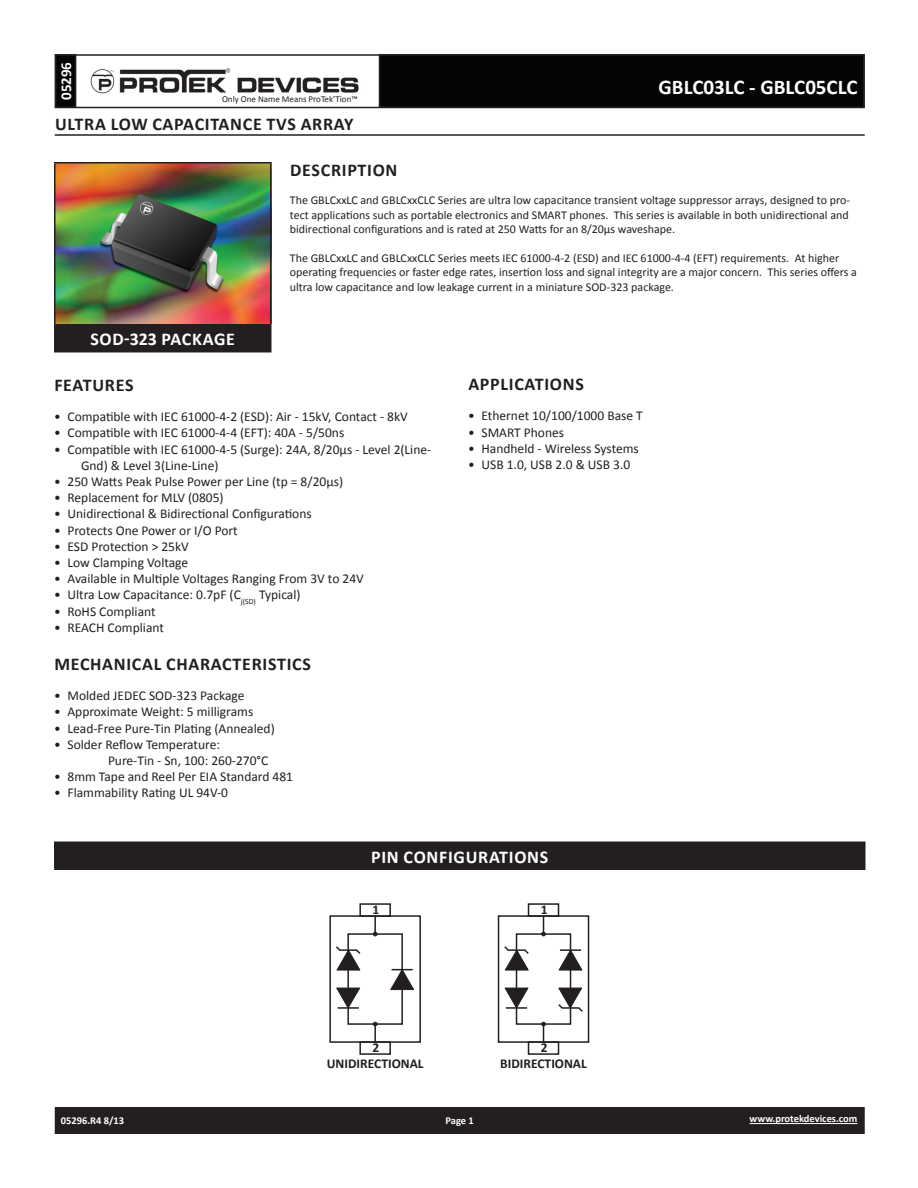
<style>
.page{position:relative;width:918px;height:1188px;background:#fff}
.page>*{position:absolute;margin:0;border:0;box-sizing:border-box;transform-origin:0 0}
.t1{font:700 21px "Calibri";color:#fff}
.t2{font:700 18px "Calibri";letter-spacing:.04em;color:#231f20}
.t3{font:700 18px "Calibri";letter-spacing:.04em;color:#fff}
.t4{font:700 15px "Calibri";color:#fff}
.t5{font:13.5px/16.2px "Calibri";color:#231f20}
.t6{font:700 13.5px/16px "Calibri";color:#231f20;text-align:center}
.t7{font:12px/14.4px "Calibri";color:#231f20;text-align:justify}
.t8{font:700 10.5px "Calibri";color:#fff}
.t9{font:9px "Calibri";color:#231f20}
</style>
<div class="page">
<div style="left:56px;top:1108px;width:808px;height:25px;background:#231f20"></div>
<div style="left:55px;top:1107px;width:810px;height:27px;border:2px solid #231f20"></div>
<div style="left:56px;top:55px;width:20px;height:52px;background:#040503"></div>
<div style="left:55px;top:54px;width:21px;height:54px;border:2px solid #231f20"></div>
<div style="left:380px;top:55px;width:484px;height:52px;background:#040503"></div>
<div style="left:55px;top:54px;width:810px;height:54px;border:2px solid #231f20"></div>
<img style="left:90px;top:68px;width:269px;height:26px">
<hr style="left:750px;top:1123px;width:107px;height:1px;background:#fff">
<hr style="left:55px;top:134px;width:810px;height:2px;background:#231f20">
<img style="left:56px;top:164px;width:214px;height:160px">
<div style="left:55px;top:325px;width:216px;height:27px;background:#231f20"></div>
<hr style="left:54px;top:162px;width:218px;height:2px;background:#231f20">
<hr style="left:54px;top:164px;width:2px;height:160px;background:#231f20">
<hr style="left:270px;top:164px;width:2px;height:160px;background:#231f20">
<hr style="left:54px;top:324px;width:218px;height:2px;background:#231f20">
<hr style="left:54px;top:326px;width:2px;height:25px;background:#231f20">
<hr style="left:270px;top:326px;width:2px;height:25px;background:#231f20">
<hr style="left:54px;top:351px;width:218px;height:1px;background:#231f20">
<div style="left:55px;top:842px;width:810px;height:27px;background:#231f20"></div>
<hr style="left:54px;top:842px;width:812px;height:1px;background:#231f20">
<hr style="left:54px;top:843px;width:2px;height:25px;background:#231f20">
<hr style="left:864px;top:843px;width:2px;height:25px;background:#231f20">
<hr style="left:54px;top:868px;width:812px;height:2px;background:#231f20">
<div style="left:498px;top:915px;width:91px;height:128px;border:2px solid #231f20"></div>
<div style="left:528px;top:903px;width:31px;height:14px;border:2px solid #231f20"></div>
<div style="left:528px;top:1041px;width:31px;height:14px;border:2px solid #231f20"></div>
<svg style="left:504px;top:987px;width:25px;height:22px"></svg>
<hr style="left:506px;top:1007px;width:21px;height:2px;background:#231f20">
<svg style="left:558px;top:987px;width:25px;height:26px"></svg>
<svg style="left:558px;top:949px;width:25px;height:22px"></svg>
<hr style="left:560px;top:949px;width:21px;height:2px;background:#231f20">
<svg style="left:541px;top:1025px;width:5px;height:17px"></svg>
<svg style="left:541px;top:916px;width:5px;height:17px"></svg>
<div style="left:516px;top:933px;width:55px;height:92px;border:2px solid #231f20"></div>
<svg style="left:504px;top:945px;width:25px;height:26px"></svg>
<div style="left:329px;top:915px;width:92px;height:128px;border:2px solid #231f20"></div>
<div style="left:359px;top:903px;width:32px;height:14px;border:2px solid #231f20"></div>
<div style="left:359px;top:1041px;width:32px;height:14px;border:2px solid #231f20"></div>
<svg style="left:336px;top:987px;width:24px;height:22px"></svg>
<hr style="left:338px;top:1007px;width:21px;height:2px;background:#231f20">
<svg style="left:390px;top:969px;width:24px;height:21px"></svg>
<svg style="left:373px;top:1025px;width:4px;height:17px"></svg>
<svg style="left:373px;top:916px;width:4px;height:17px"></svg>
<div style="left:347px;top:933px;width:56px;height:92px;border:2px solid #231f20"></div>
<svg style="left:336px;top:945px;width:25px;height:26px"></svg>
<p class="t4" style="left:56px;top:100px;width:40px;rotate:-90deg">05296</p>
<p class="t9" style="left:222px;top:93px;width:137px">Only One Name Means ProTek’Tion™</p>
<h1 class="t1" style="left:659px;top:74px;width:200px">GBLC03LC - GBLC05CLC</h1>
<h2 class="t2" style="left:55px;top:112px;width:300px">ULTRA LOW CAPACITA NCE TVS ARRAY</h2>
<h2 class="t2" style="left:290px;top:158px;width:22px">DESCRIP</h2>
<h2 class="t2" style="left:358px;top:158px;width:20px">TION</h2>
<p class="t7" style="left:290px;top:193px;width:562px">The GBLCxxLC and GBLCxxCLC Series are ultra low capacitance transient voltage suppressor arrays, designed to pro&shy;tect applications such as portable electronics and SMART phones. This series is available in both unidirectional and bidirectional configurations and is rated at 250 Watts for an 8/20µs waveshape.</p>
<p class="t7" style="left:290px;top:251px;width:569px;text-align:left">The GBLCxxLC and GBLCxxCLC Series meets IEC 61000-4-2 (ESD) and IEC 61000-4-4 (EFT) requirements. At higher operating frequencies or faster edge rates, insertion loss and signal integrity are a major concern. This series offers a ultra low capacitance and low leakage current in a miniature SOD-323 package.</p>
<h2 class="t3" style="left:90px;top:328px;width:135px">SOD-323 PACKAGE</h2>
<h2 class="t2" style="left:54px;top:373px;width:61px">FEATURES</h2>
<p class="t5" style="left:54px;top:409px;width:355px">• Compatible with IEC 61000-4-2 (ESD): Air - 15kV, Contact - 8kV</p>
<p class="t5" style="left:54px;top:425px;width:292px">• Compatible with IEC 61000-4-4 (EFT): 40A - 5/50ns</p>
<p class="t5" style="left:81px;top:441px;width:352px;text-indent:-27px">• Compatible with IEC 61000-4-5 (Surge): 24A, 8/20µs - Level 2(Line-<br>Gnd) &amp; Level 3(Line-Line)</p>
<p class="t5" style="left:54px;top:473px;width:291px">• 250 Watts Peak Pulse Power per Line (tp = 8/20µs)</p>
<p class="t5" style="left:54px;top:490px;width:171px">• Replacement for MLV (0805)</p>
<p class="t5" style="left:54px;top:506px;width:259px">• Unidirectional &amp; Bidirectional Configurations</p>
<p class="t5" style="left:54px;top:522px;width:185px">• Protects One Power or I/O Port</p>
<p class="t5" style="left:54px;top:538px;width:136px">• ESD Protection &gt; 25kV</p>
<p class="t5" style="left:54px;top:554px;width:136px">• Low Clamping Voltage</p>
<p class="t5" style="left:54px;top:571px;width:311px">• Available in Multiple Voltages Ranging From 3V to 24V</p>
<p class="t5" style="left:54px;top:587px;width:248px">• Ultra Low Capacitance: 0.7pF (C<sub>j(SD)</sub> Typical)</p>
<p class="t5" style="left:54px;top:603px;width:103px">• RoHS Compliant</p>
<p class="t5" style="left:54px;top:619px;width:111px">• REACH Compliant</p>
<h2 class="t2" style="left:54px;top:652px;width:198px">MECHANICAL CHARACTERIS</h2>
<h2 class="t2" style="left:277px;top:652px;width:19px">TICS</h2>
<p class="t5" style="left:54px;top:688px;width:192px">• Molded JEDEC SOD-323 Package</p>
<p class="t5" style="left:54px;top:704px;width:201px">• Approximate Weight: 5 milligrams</p>
<p class="t5" style="left:54px;top:720px;width:222px">• Lead-Free Pure-Tin Plating (Annealed)</p>
<p class="t5" style="left:108px;top:736px;width:162px;text-indent:-54px">• Solder Reflow Temperature:<br>Pure-Tin - Sn, 100: 260-270°C</p>
<p class="t5" style="left:54px;top:769px;width:241px">• 8mm Tape and Reel Per EIA Standard 481</p>
<p class="t5" style="left:54px;top:785px;width:176px">• Flammability Rating UL 94V-0</p>
<h2 class="t2" style="left:468px;top:372px;width:22px">APPLIC</h2>
<h2 class="t2" style="left:525px;top:372px;width:31px">ATIONS</h2>
<p class="t5" style="left:468px;top:408px;width:176px">• Ethernet 10/100/1000 Base T</p>
<p class="t5" style="left:468px;top:424px;width:98px">• SMART Phones</p>
<p class="t5" style="left:468px;top:440px;width:172px">• Handheld - Wireless Systems</p>
<p class="t5" style="left:468px;top:457px;width:164px">• USB 1.0, USB 2.0 &amp; USB 3.0</p>
<h2 class="t3" style="left:371px;top:845px;width:177px">PIN CONFIGURATIONS</h2>
<p class="t6" style="left:372px;top:901px;width:8px">1</p>
<p class="t6" style="left:327px;top:1039px;width:98px">2<br>UNIDIRECTIONAL</p>
<p class="t6" style="left:541px;top:901px;width:8px">1</p>
<p class="t6" style="left:541px;top:1039px;width:8px">2</p>
<p class="t6" style="left:500px;top:1055px;width:88px">BIDIRECTIONAL</p>
<p class="t8" style="left:61px;top:1114px;width:65px">05296.R4 8/13</p>
<p class="t8" style="left:446px;top:1114px;width:30px">PAGE 1</p>
<p class="t8" style="left:750px;top:1112px;width:109px">WWW.PROTEKDEVICES.COM</p>
</div>
